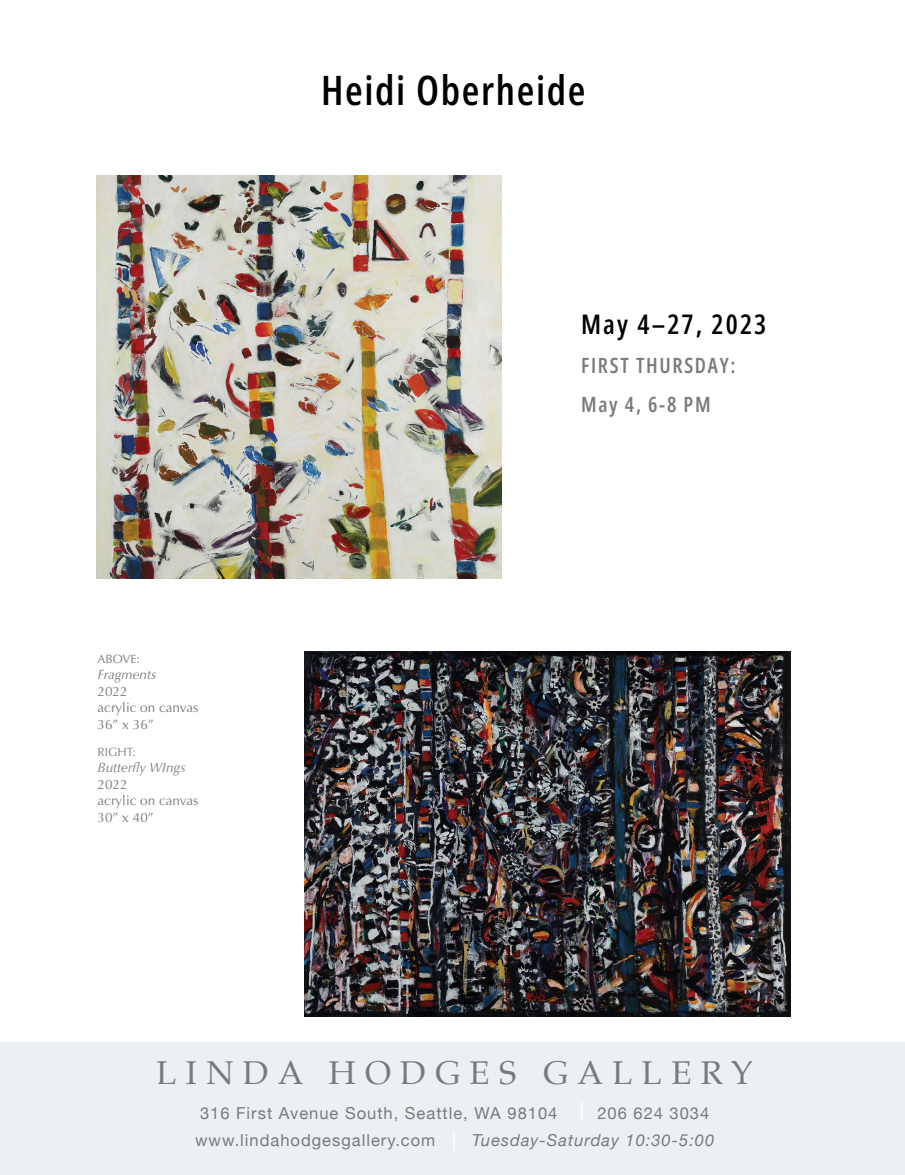
<style>
.page{position:relative;width:905px;height:1175px;background:#fff}
.page>*{position:absolute;margin:0;border:0;box-sizing:border-box;transform-origin:0 0}
.t1{font:600 40.5px "Open Sans Condensed";letter-spacing:.04em;color:#000}
.t2{font:33px "Palatino";letter-spacing:.28em;color:#797a7d}
.t3{font:600 27px "Open Sans Condensed";letter-spacing:.08em;color:#000}
.t4{font:600 21px/39px "Open Sans Condensed";letter-spacing:.08em;color:#797a7d}
.t5{font:16.5px "Helvetica Neue";letter-spacing:.06em;color:#797a7d}
.t6{font:italic 16.5px "Helvetica Neue";letter-spacing:.06em;color:#797a7d}
.t7{font:13.5px/16.5px "Optima";color:#797a7d}
.t8{font:italic 13.5px "Optima";color:#797a7d}
.t9{font:12px "Optima";color:#797a7d}
.t10{font:12px "Optima";color:#808285}
</style>
<div class="page">
<div style="left:0;top:1041px;width:904px;height:133px;background:#ecf0f3"></div>
<svg style="left:453px;top:1133px;width:1px;height:18px"></svg>
<svg style="left:581px;top:1102px;width:1px;height:18px"></svg>
<img style="left:304px;top:652px;width:486px;height:364px">
<img style="left:96px;top:176px;width:405px;height:403px">
<h1 class="t1" style="left:321px;top:62px;width:266px">Heidi Oberheide</h1>
<p class="t9" style="left:98px;top:652px;width:44px">ABOVE:</p>
<p class="t8" style="left:97px;top:667px;width:60px">Fragments</p>
<p class="t7" style="left:97px;top:683px;width:102px">2022<br>acrylic on canvas<br>36” x 36”</p>
<p class="t10" style="left:98px;top:745px;width:40px">RIGHT:</p>
<p class="t8" style="left:97px;top:760px;width:89px">Butterfly WIngs</p>
<p class="t7" style="left:97px;top:776px;width:102px">2022<br>acrylic on canvas<br>30” x 40”</p>
<h3 class="t3" style="left:581px;top:305px;width:187px">May 4–27, 2023</h3>
<p class="t4" style="left:581px;top:345px;width:156px">FIRST THURSDAY:<br>May 4, 6-8 PM</p>
<h2 class="t2" style="left:156px;top:1045px;width:597px">LINDA HODGES GALLERY</h2>
<p class="t5" style="left:200px;top:1101px;width:359px">316 First Avenue South, Seattle, WA 98104</p>
<p class="t5" style="left:597px;top:1101px;width:113px">206 624 3034</p>
<p class="t5" style="left:195px;top:1128px;width:242px">www.lindahodgesgallery.com</p>
<p class="t6" style="left:472px;top:1128px;width:243px">Tuesday-Saturday 10:30-5:00</p>
</div>
